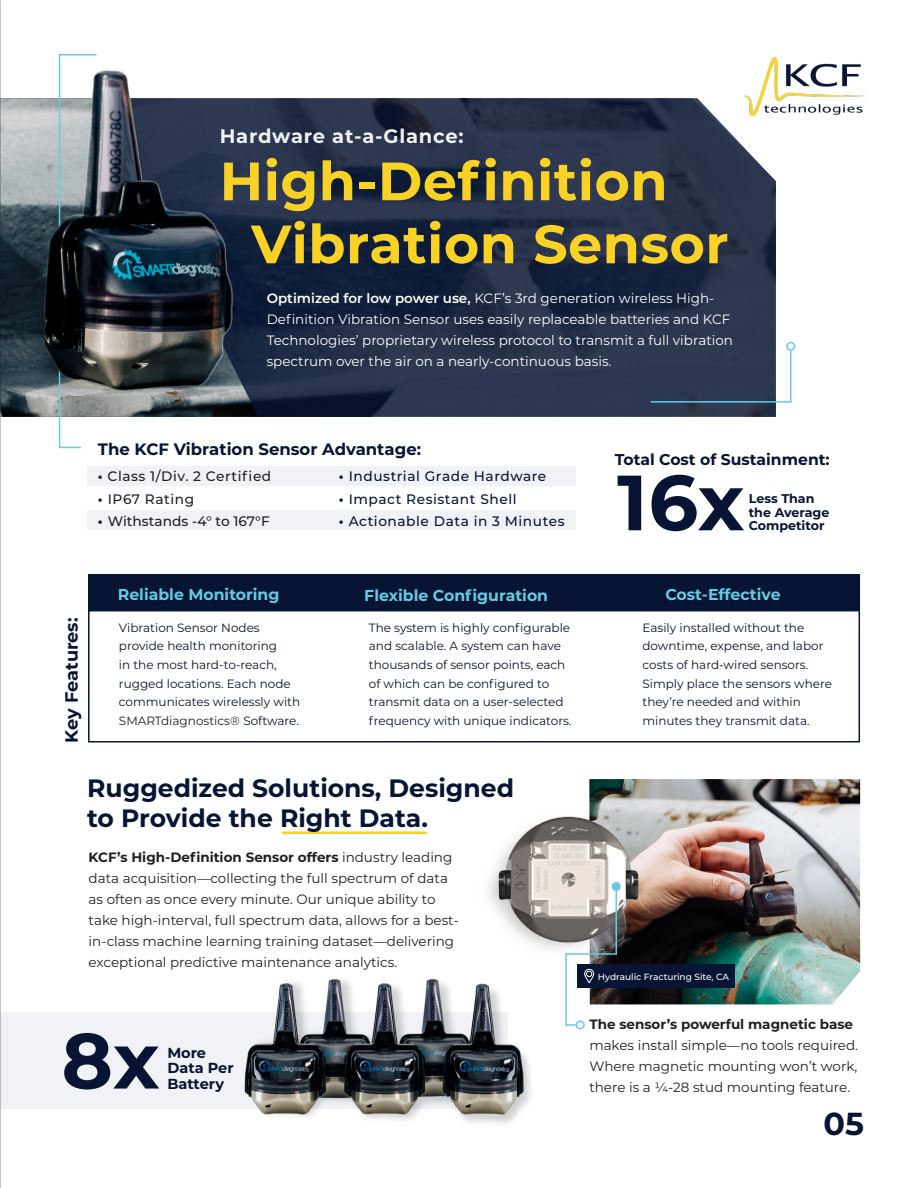
<style>
.page{position:relative;width:918px;height:1188px;background:#fff}
.page>*{position:absolute;margin:0;border:0;box-sizing:border-box;transform-origin:0 0}
.t1{font:700 78.15px "Montserrat";color:#071433}
.t2{font:700 53.85px "Montserrat";letter-spacing:.01em;color:#fad225}
.t3{font:700 31.8px "Montserrat";color:#071433}
.t4{font:700 25.05px "Montserrat";color:#071433}
.t5{font:700 19.5px "Montserrat";letter-spacing:.04em;color:#f1f2f6}
.t6{font:700 17.7px "Montserrat";letter-spacing:-.01em;color:#071433}
.t7{font:700 16.5px "Montserrat";color:#071433}
.t8{font:700 15.75px "Montserrat";color:#66cbe3}
.t9{font:700 15.6px "Montserrat";color:#071433}
.t10{font:700 14.55px/15.5px "Montserrat";color:#071433}
.t11{font:500 13.8px "Montserrat";letter-spacing:.04em;color:#071433}
.t12{font:500 13.8px "Montserrat";letter-spacing:.04em;color:#231f20}
.t13{font:500 13.8px "Montserrat";color:#231f20}
.t14{font:13.5px/21px "Montserrat";color:#231f20}
.t15{font:13.5px/21px "Montserrat";color:#fff}
.t16{font:700 12.6px/13.5px "Montserrat";color:#071433}
.t17{font:12px/18.6px "Montserrat";color:#071433}
.t18{font:500 9px "Montserrat";color:#fff}
.s1{font-weight:600}
.s2{font-weight:700}
.s3{font-weight:700;color:#071433}
.s4{color:#231f20}
</style>
<div class="page">
<img style="left:0;top:98px;width:21px;height:319px">
<svg style="left:21px;top:98px;width:755px;height:319px;background:#27334b"></svg>
<img style="left:745px;top:57px;width:121px;height:59px">
<div style="left:88px;top:574px;width:772px;height:37px;background:#071433"></div>
<div style="left:88px;top:574px;width:772px;height:168px;border:2px solid #071433"></div>
<hr style="left:88px;top:610px;width:771px;height:1px;background:#071433">
<svg style="left:58px;top:54px;width:39px;height:395px"></svg>
<img style="left:34px;top:67px;width:234px;height:350px">
<hr style="left:790px;top:351px;width:2px;height:52px;background:#66cbe3">
<hr style="left:651px;top:401px;width:141px;height:2px;background:#66cbe3">
<div style="left:786px;top:342px;width:9px;height:9px;border:2px solid #66cbe3;border-radius:50%"></div>
<img style="left:589px;top:779px;width:271px;height:225px">
<img style="left:488px;top:795px;width:172px;height:168px">
<div style="left:576px;top:1020px;width:9px;height:9px;border:2px solid #66cbe3;border-radius:50%"></div>
<hr style="left:615px;top:889px;width:2px;height:66px;background:#66cbe3">
<hr style="left:565px;top:953px;width:2px;height:73px;background:#66cbe3">
<div style="left:612px;top:883px;width:8px;height:7px;background:#66cbe3;border-radius:50%"></div>
<div style="left:612px;top:882px;width:9px;height:9px;border:2px solid #66cbe3;border-radius:50%"></div>
<svg style="left:566px;top:1024px;width:11px;height:2px"></svg>
<hr style="left:566px;top:953px;width:51px;height:2px;background:#66cbe3">
<div style="left:578px;top:964px;width:157px;height:24px;background:#071433"></div>
<div style="left:584px;top:969px;width:10px;height:14px;border:1px solid #fff;border-radius:5px"></div>
<svg style="left:586px;top:971px;width:6px;height:6px"></svg>
<hr style="left:282px;top:831px;width:145px;height:3px;background:#fad225">
<div style="left:0;top:1012px;width:507px;height:97px;background:#f1f2f6"></div>
<img style="left:244px;top:941px;width:311px;height:183px">
<div style="left:88px;top:466px;width:488px;height:19px;background:#f1f2f6"></div>
<div style="left:88px;top:511px;width:488px;height:19px;background:#f1f2f6"></div>
<p class="t5" style="left:220px;top:122px;width:245px">Hardware at-a-Glance:</p>
<p class="t2" style="left:220px;top:142px;width:449px">High-Definition</p>
<p class="t2" style="left:251px;top:205px;width:479px">Vibration Sensor</p>
<p class="t15" style="left:267px;top:287px;width:468px"><span class="s1">Optimized for low power use,</span> KCF’s 3rd generation wireless High-Definition Vibration Sensor uses easily replaceable batteries and KCF Technologies’ proprietary wireless protocol to transmit a full vibration spectrum over the air on a nearly-continuous basis.</p>
<p class="t7" style="left:98px;top:437px;width:325px">The KCF Vibration Sensor Advantage:</p>
<p class="t12" style="left:98px;top:467px;width:175px"><span class="s2">•</span> Class 1/Div. 2 Certified</p>
<p class="t12" style="left:98px;top:489px;width:98px"><span class="s2">•</span> IP67 Rating</p>
<p class="t13" style="left:98px;top:511px;width:173px"><span class="s3">•</span> Withstands -4° to 167°F</p>
<p class="t11" style="left:339px;top:467px;width:209px"><span class="s2">•</span> Industrial Grade Hardware</p>
<p class="t11" style="left:339px;top:489px;width:179px"><span class="s2">•</span> Impact Resistant Shell</p>
<p class="t11" style="left:339px;top:511px;width:227px"><span class="s2">•</span> Actionable Data in 3 Minutes</p>
<p class="t9" style="left:615px;top:448px;width:217px">Total Cost of Sustainment:</p>
<p class="t16" style="left:749px;top:491px;width:82px">Less Than the Average<br>Competitor</p>
<p class="t1" style="left:617px;top:446px;width:129px">16x</p>
<p class="t6" style="left:59px;top:742px;width:126px;rotate:-90deg">Key Features:</p>
<p class="t8" style="left:118px;top:583px;width:163px">Reliable Monitoring</p>
<p class="t8" style="left:364px;top:584px;width:185px">Flexible Configuration</p>
<p class="t8" style="left:665px;top:583px;width:117px">Cost-Effective</p>
<p class="t17" style="left:119px;top:618px;width:183px">Vibration Sensor Nodes provide health monitoring<br>in the most hard-to-reach, rugged locations. Each node communicates wirelessly with<br><span class="s4">SMARTdiagnostics®</span> Software.</p>
<p class="t17" style="left:369px;top:618px;width:204px">The system is highly configurable and scalable. A system can have thousands of sensor points, each of which can be configured to transmit data on a user-selected frequency with unique indicators.</p>
<p class="t17" style="left:642px;top:618px;width:191px">Easily installed without the downtime, expense, and labor costs of hard-wired sensors.<br>Simply place the sensors where they’re needed and within minutes they transmit data.</p>
<p class="t4" style="left:87px;top:770px;width:429px">Ruggedized Solutions, Designed</p>
<p class="t4" style="left:87px;top:801px;width:342px">to Provide the Right Data.</p>
<p class="t14" style="left:89px;top:846px;width:372px"><span class="s2">KCF’s High-Definition Sensor offers</span> industry leading data acquisition—collecting the full spectrum of data as often as once every minute. Our unique ability to take high-interval, full spectrum data, allows for a best&shy;in-class machine learning training dataset—delivering exceptional predictive maintenance analytics.</p>
<p class="t1" style="left:61px;top:1004px;width:100px">8x</p>
<p class="t10" style="left:167px;top:1044px;width:68px">More<br>Data Per<br>Battery</p>
<p class="t18" style="left:598px;top:971px;width:133px">Hydraulic Fracturing Site, CA</p>
<p class="t14" style="left:589px;top:1013px;width:270px"><span class="s2">The sensor’s powerful magnetic base </span>makes install simple—no tools required.<br>Where magnetic mounting won’t work, there is a ¼-28 stud mounting feature.</p>
<p class="t3" style="left:823px;top:1101px;width:42px">05</p>
</div>
